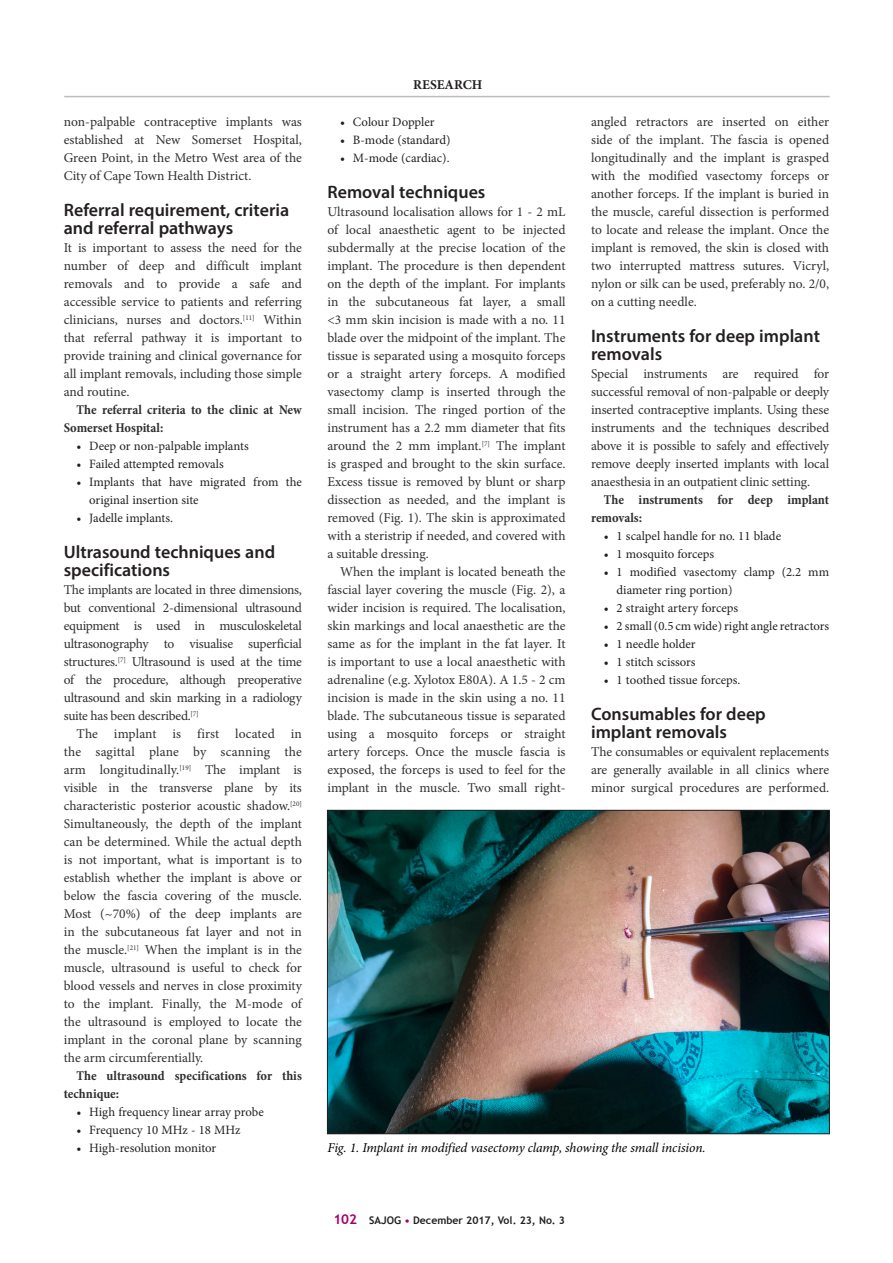
<style>
.page{position:relative;width:893px;height:1263px;background:#fff}
.page>*{position:absolute;margin:0;border:0;box-sizing:border-box;transform-origin:0 0}
.C_HEAD{font:600 18px/18px "Myriad Pro";color:#231f20}
.BODY_TEXT{font:13.5px/18px "Minion Pro";letter-spacing:-.005em;color:#312f30;text-align:justify}
.BODY_TEXT_INDENT{font:13.5px/18px "Minion Pro";color:#312f30;text-align:justify}
.BODY_TEXT_INDENT-2{font:700 condensed 13.5px/18px "Minion Pro";color:#312f30}
.CAPTIONS{font:italic 13.5px "Minion Pro";letter-spacing:-.01em;color:#000}
.t1{font:700 13.5px "Minion Pro";color:#231f20}
.t2{font:12.75px/18px "Minion Pro";color:#231f20}
.t3{font:700 10.5px "Trebuchet MS";color:#231f20}
.s1{font-size:13.5px;color:#a70169}
.s2{color:#a70169}
</style>
<div class="page">
<hr style="left:64px;top:96px;width:766px;height:1px;background:#bcbdc0">
<img style="left:329px;top:812px;width:499px;height:320px">
<div style="left:327px;top:810px;width:503px;height:324px;border:1px solid #231f20"></div>
<p class="BODY_TEXT" style="left:64px;top:113px;width:240px">non-palpable contraceptive implants was established at New Somerset Hospital, Green Point, in the Metro West area of the City of Cape Town Health District.</p>
<h3 class="C_HEAD" style="left:64px;top:201px;width:227px">Referral requirement, criteria and referral pathways</h3>
<p class="BODY_TEXT" style="left:64px;top:239px;width:240px">It is important to assess the need for the number of deep and difficult implant removals and to provide a safe and accessible service to patients and referring clinicians, nurses and doctors.<sup>[11]</sup> Within that referral pathway it is important to provide training and clinical governance for all implant removals, including those simple and routine.</p>
<p class="BODY_TEXT_INDENT-2" style="left:64px;top:401px;width:240px;text-indent:13px">The referral criteria to the clinic at New<br>Somerset Hospital:</p>
<p class="t2" style="left:77px;top:437px;width:174px">• Deep or non-palpable implants</p>
<p class="t2" style="left:77px;top:455px;width:149px">• Failed attempted removals</p>
<p class="t2" style="left:89px;top:473px;width:214px;text-indent:-13px">• Implants that have migrated from the original insertion site</p>
<p class="t2" style="left:77px;top:509px;width:98px">• Jadelle implants.</p>
<h3 class="C_HEAD" style="left:64px;top:543px;width:213px">Ultrasound techniques and specifications</h3>
<p class="BODY_TEXT" style="left:64px;top:581px;width:240px">The implants are located in three dimensions, but conventional 2-dimensional ultrasound equipment is used in musculoskeletal ultrasonography to visualise superficial structures.<sup>[7]</sup> Ultrasound is used at the time of the procedure, although preoperative ultrasound and skin marking in a radiology suite has been described.<sup>[7]</sup></p>
<p class="BODY_TEXT_INDENT" style="left:64px;top:725px;width:240px;text-indent:13px">The implant is first located in the sagittal plane by scanning the arm longitudinally.<sup>[19]</sup> The implant is visible in the transverse plane by its characteristic posterior acoustic shadow.<sup>[20] </sup>Simultaneously, the depth of the implant can be determined. While the actual depth is not important, what is important is to establish whether the implant is above or below the fascia covering of the muscle.<br>Most (~70%) of the deep implants are in the subcutaneous fat layer and not in the muscle.<sup>[21]</sup> When the implant is in the muscle, ultrasound is useful to check for blood vessels and nerves in close proximity to the implant. Finally, the M-mode of the ultrasound is employed to locate the implant in the coronal plane by scanning the arm circumferentially.</p>
<p class="BODY_TEXT_INDENT-2" style="left:64px;top:1067px;width:240px;text-indent:13px">The ultrasound specifications for this technique:</p>
<p class="t2" style="left:77px;top:1103px;width:189px">• High frequency linear array probe</p>
<p class="t2" style="left:77px;top:1121px;width:165px">• Frequency 10 MHz - 18 MHz</p>
<p class="t2" style="left:77px;top:1139px;width:141px">• High-resolution monitor</p>
<p class="t1" style="left:413px;top:75px;width:71px">RESEARCH</p>
<p class="t2" style="left:340px;top:113px;width:96px">• Colour Doppler</p>
<p class="t2" style="left:340px;top:131px;width:112px">• B-mode (standard)</p>
<p class="t2" style="left:340px;top:149px;width:111px">• M-mode (cardiac).</p>
<h3 class="C_HEAD" style="left:327px;top:183px;width:160px">Removal techniques</h3>
<p class="BODY_TEXT" style="left:327px;top:203px;width:240px">Ultrasound localisation allows for 1 - 2 mL of local anaesthetic agent to be injected subdermally at the precise location of the implant. The procedure is then dependent on the depth of the implant. For implants in the subcutaneous fat layer, a small &lt;3 mm skin incision is made with a no. 11 blade over the midpoint of the implant. The tissue is separated using a mosquito forceps or a straight artery forceps. A modified vasectomy clamp is inserted through the small incision. The ringed portion of the instrument has a 2.2 mm diameter that fits around the 2 mm implant.<sup>[7]</sup> The implant is grasped and brought to the skin surface.<br>Excess tissue is removed by blunt or sharp dissection as needed, and the implant is removed (Fig. 1). The skin is approximated with a steristrip if needed, and covered with a suitable dressing.</p>
<p class="BODY_TEXT_INDENT" style="left:327px;top:563px;width:240px;text-indent:13px">When the implant is located beneath the fascial layer covering the muscle (Fig. 2), a wider incision is required. The localisation, skin markings and local anaesthetic are the same as for the implant in the fat layer. It is important to use a local anaesthetic with adrenaline (e.g. Xylotox E80A). A 1.5 - 2 cm incision is made in the skin using a no. 11 blade. The subcutaneous tissue is separated using a mosquito forceps or straight artery forceps. Once the muscle fascia is exposed, the forceps is used to feel for the implant in the muscle. Two small right-</p>
<p class="BODY_TEXT_INDENT" style="left:591px;top:113px;width:240px">angled retractors are inserted on either side of the implant. The fascia is opened longitudinally and the implant is grasped with the modified vasectomy forceps or another forceps. If the implant is buried in the muscle, careful dissection is performed to locate and release the implant. Once the implant is removed, the skin is closed with two interrupted mattress sutures. Vicryl, nylon or silk can be used, preferably no. 2/0, on a cutting needle.</p>
<h3 class="C_HEAD" style="left:591px;top:327px;width:230px">Instruments for deep implant removals</h3>
<p class="BODY_TEXT" style="left:591px;top:365px;width:240px">Special instruments are required for successful removal of non-palpable or deeply inserted contraceptive implants. Using these instruments and the techniques described above it is possible to safely and effectively remove deeply inserted implants with local anaesthesia in an outpatient clinic setting.</p>
<p class="BODY_TEXT_INDENT-2" style="left:591px;top:491px;width:240px;text-indent:13px">The instruments for deep implant removals:</p>
<p class="t2" style="left:604px;top:527px;width:179px">• 1 scalpel handle for no. 11 blade</p>
<p class="t2" style="left:604px;top:545px;width:112px">• 1 mosquito forceps</p>
<p class="t2" style="left:617px;top:563px;width:214px;text-indent:-13px">• 1 modified vasectomy clamp (2.2 mm diameter ring portion)</p>
<p class="t2" style="left:604px;top:599px;width:136px">• 2 straight artery forceps</p>
<p class="t2" style="left:604px;top:617px;width:227px">• 2 small (0.5 cm wide) right angle retractors</p>
<p class="t2" style="left:604px;top:635px;width:93px">• 1 needle holder</p>
<p class="t2" style="left:604px;top:653px;width:93px">• 1 stitch scissors</p>
<p class="t2" style="left:604px;top:671px;width:138px">• 1 toothed tissue forceps.</p>
<h3 class="C_HEAD" style="left:591px;top:705px;width:176px">Consumables for deep implant removals</h3>
<p class="BODY_TEXT" style="left:591px;top:743px;width:240px">The consumables or equivalent replacements are generally available in all clinics where minor surgical procedures are performed.</p>
<p class="CAPTIONS" style="left:327px;top:1138px;width:380px">Fig. 1. Implant in modified vasectomy clamp, showing the small incision.</p>
<p class="t3" style="left:333px;top:1214px;width:233px"><span class="s1">102</span> SAJOG <span class="s2">•</span> December 2017, Vol. 23, No. 3</p>
</div>
